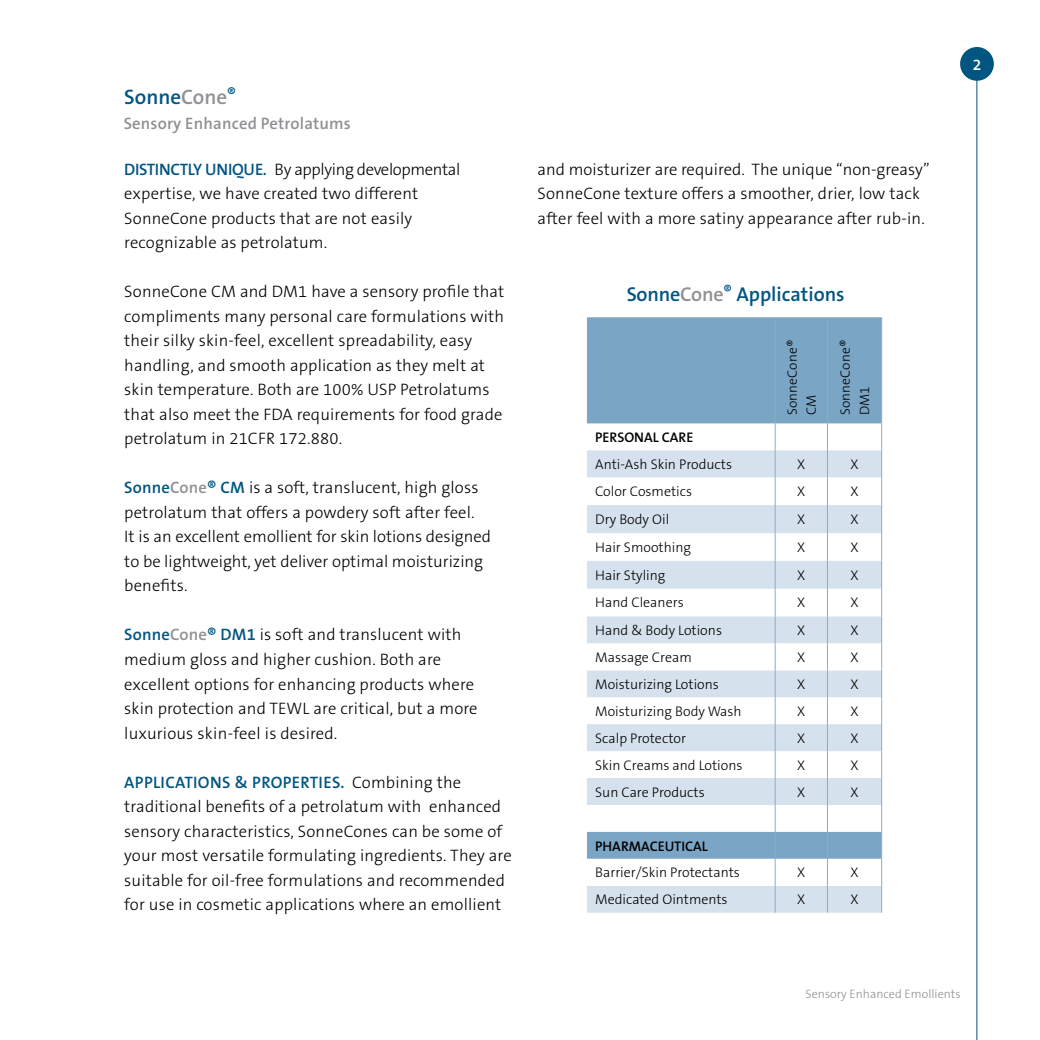
<style>
.page{position:relative;width:1040px;height:1040px;background:#fff}
.page>*{position:absolute;margin:0;border:0;box-sizing:border-box;transform-origin:0 0}
.t1{font:600 21px "The Sans B6";color:#005581}
.t2{font:600 20.12px "The Sans B6";color:#005581}
.t3{font:300 16.62px/24.5px "The Sans B3";letter-spacing:.01em;color:#000}
.t4{font:600 16.62px "The Sans B6";letter-spacing:.02em;color:#005581}
.t5{font:600 16.62px "The Sans B6";letter-spacing:.01em;color:#919195}
.t6{font:600 15.75px "The Sans B6";color:#fff}
.t7{font:300 14px "The Sans B3";color:#000}
.t8{font:600 14px "The Sans B6";color:#000}
.t9{font:300 13.65px/19.2px "The Sans B3";letter-spacing:.01em;color:#000}
.t10{font:300 12.25px "The Sans B3";color:#919195}
.s1{color:#919195}
.s2{font-family:"The Sans B6";font-weight:600;color:#005581}
.s3{font-family:"The Sans B6";font-weight:600;color:#919195}
.s4{font-family:"The Sans B3";font-weight:300;color:#000}
</style>
<div class="page">
<hr style="left:976px;top:63px;width:1px;height:977px;background:#005581">
<div style="left:960px;top:47px;width:33px;height:34px;background:#005581;border-radius:50%"></div>
<div style="left:587px;top:317px;width:294px;height:106px;background:#7aa5c5"></div>
<hr style="left:827px;top:317px;width:1px;height:106px;background:#88aecb">
<hr style="left:881px;top:317px;width:1px;height:106px;background:#88aecb">
<hr style="left:774px;top:317px;width:1px;height:106px;background:#88aecb">
<svg style="left:587px;top:423px;width:295px;height:489px"></svg>
<p class="t1" style="left:124px;top:86px;width:113px">Sonne<span class="s1">Cone</span><sup>®</sup></p>
<p class="t5" style="left:124px;top:114px;width:228px">Sensory Enhanced Petrolatums</p>
<p class="t3" style="left:124px;top:157px;width:337px"><span class="s2">DISTINCTLY UNIQUE.</span> By applying developmental expertise, we have created two different SonneCone products that are not easily recognizable as petrolatum.</p>
<p class="t3" style="left:124px;top:280px;width:381px">SonneCone CM and DM1 have a sensory profile that compliments many personal care formulations with their silky skin-feel, excellent spreadability, easy handling, and smooth application as they melt at skin temperature. Both are 100% USP Petrolatums that also meet the FDA requirements for food grade petrolatum in 21CFR 172.880.</p>
<p class="t3" style="left:124px;top:476px;width:368px"><span class="s2">Sonne</span><span class="s3">Cone</span><span class="s2">® CM</span> is a soft, translucent, high gloss petrolatum that offers a powdery soft after feel.<br>It is an excellent emollient for skin lotions designed to be lightweight, yet deliver optimal moisturizing benefits.</p>
<p class="t3" style="left:124px;top:623px;width:355px"><span class="s2">Sonne</span><span class="s3">Cone</span><span class="s2">® DM1</span> is soft and translucent with medium gloss and higher cushion. Both are excellent options for enhancing products where skin protection and TEWL are critical, but a more luxurious skin-feel is desired.</p>
<p class="t4" style="left:124px;top:773px;width:338px">APPLICATIONS &amp; PROPERTIES. <span class="s4">Combining the</span></p>
<p class="t3" style="left:124px;top:794px;width:389px">traditional benefits of a petrolatum with enhanced sensory characteristics, SonneCones can be some of your most versatile formulating ingredients. They are suitable for oil-free formulations and recommended for use in cosmetic applications where an emollient</p>
<p class="t3" style="left:537px;top:157px;width:393px">and moisturizer are required. The unique “non-greasy”<br>SonneCone texture offers a smoother, drier, low tack after feel with a more satiny appearance after rub-in.</p>
<p class="t2" style="left:626px;top:283px;width:219px">Sonne<span class="s1">Cone</span><sup>®</sup> Applications</p>
<p class="t9" style="left:782px;top:415px;width:77px;rotate:-90deg">SonneCone®<br>CM</p>
<p class="t9" style="left:836px;top:415px;width:77px;rotate:-90deg">SonneCone®<br>DM1</p>
<p class="t8" style="left:595px;top:430px;width:100px">PERSONAL CARE</p>
<p class="t7" style="left:595px;top:457px;width:138px">Anti-Ash Skin Products</p>
<p class="t7" style="left:797px;top:457px;width:10px">X</p>
<p class="t7" style="left:850px;top:457px;width:10px">X</p>
<p class="t7" style="left:595px;top:483px;width:98px">Color Cosmetics</p>
<p class="t7" style="left:797px;top:483px;width:10px">X</p>
<p class="t7" style="left:850px;top:483px;width:10px">X</p>
<p class="t7" style="left:595px;top:511px;width:75px">Dry Body Oil</p>
<p class="t7" style="left:797px;top:511px;width:10px">X</p>
<p class="t7" style="left:850px;top:511px;width:10px">X</p>
<p class="t7" style="left:595px;top:539px;width:97px">Hair Smoothing</p>
<p class="t7" style="left:797px;top:539px;width:10px">X</p>
<p class="t7" style="left:850px;top:539px;width:10px">X</p>
<p class="t7" style="left:595px;top:567px;width:72px">Hair Styling</p>
<p class="t7" style="left:797px;top:567px;width:10px">X</p>
<p class="t7" style="left:850px;top:567px;width:10px">X</p>
<p class="t7" style="left:595px;top:595px;width:90px">Hand Cleaners</p>
<p class="t7" style="left:797px;top:595px;width:10px">X</p>
<p class="t7" style="left:850px;top:595px;width:10px">X</p>
<p class="t7" style="left:595px;top:623px;width:128px">Hand &amp; Body Lotions</p>
<p class="t7" style="left:797px;top:623px;width:10px">X</p>
<p class="t7" style="left:850px;top:623px;width:10px">X</p>
<p class="t7" style="left:595px;top:649px;width:98px">Massage Cream</p>
<p class="t7" style="left:797px;top:649px;width:10px">X</p>
<p class="t7" style="left:850px;top:649px;width:10px">X</p>
<p class="t7" style="left:595px;top:676px;width:125px">Moisturizing Lotions</p>
<p class="t7" style="left:797px;top:676px;width:10px">X</p>
<p class="t7" style="left:850px;top:676px;width:10px">X</p>
<p class="t7" style="left:595px;top:703px;width:148px">Moisturizing Body Wash</p>
<p class="t7" style="left:797px;top:703px;width:10px">X</p>
<p class="t7" style="left:850px;top:703px;width:10px">X</p>
<p class="t7" style="left:595px;top:730px;width:92px">Scalp Protector</p>
<p class="t7" style="left:797px;top:730px;width:10px">X</p>
<p class="t7" style="left:850px;top:730px;width:10px">X</p>
<p class="t7" style="left:595px;top:757px;width:149px">Skin Creams and Lotions</p>
<p class="t7" style="left:797px;top:757px;width:10px">X</p>
<p class="t7" style="left:850px;top:757px;width:10px">X</p>
<p class="t7" style="left:595px;top:784px;width:111px">Sun Care Products</p>
<p class="t7" style="left:797px;top:784px;width:10px">X</p>
<p class="t7" style="left:850px;top:784px;width:10px">X</p>
<p class="t8" style="left:595px;top:838px;width:114px">PHARMACEUTICAL</p>
<p class="t7" style="left:595px;top:865px;width:146px">Barrier/Skin Protectants</p>
<p class="t7" style="left:797px;top:865px;width:10px">X</p>
<p class="t7" style="left:850px;top:865px;width:10px">X</p>
<p class="t7" style="left:595px;top:892px;width:134px">Medicated Ointments</p>
<p class="t7" style="left:797px;top:892px;width:10px">X</p>
<p class="t7" style="left:850px;top:892px;width:10px">X</p>
<p class="t6" style="left:972px;top:56px;width:10px">2</p>
<p class="t10" style="left:805px;top:987px;width:156px">Sensory Enhanced Emollients</p>
</div>
